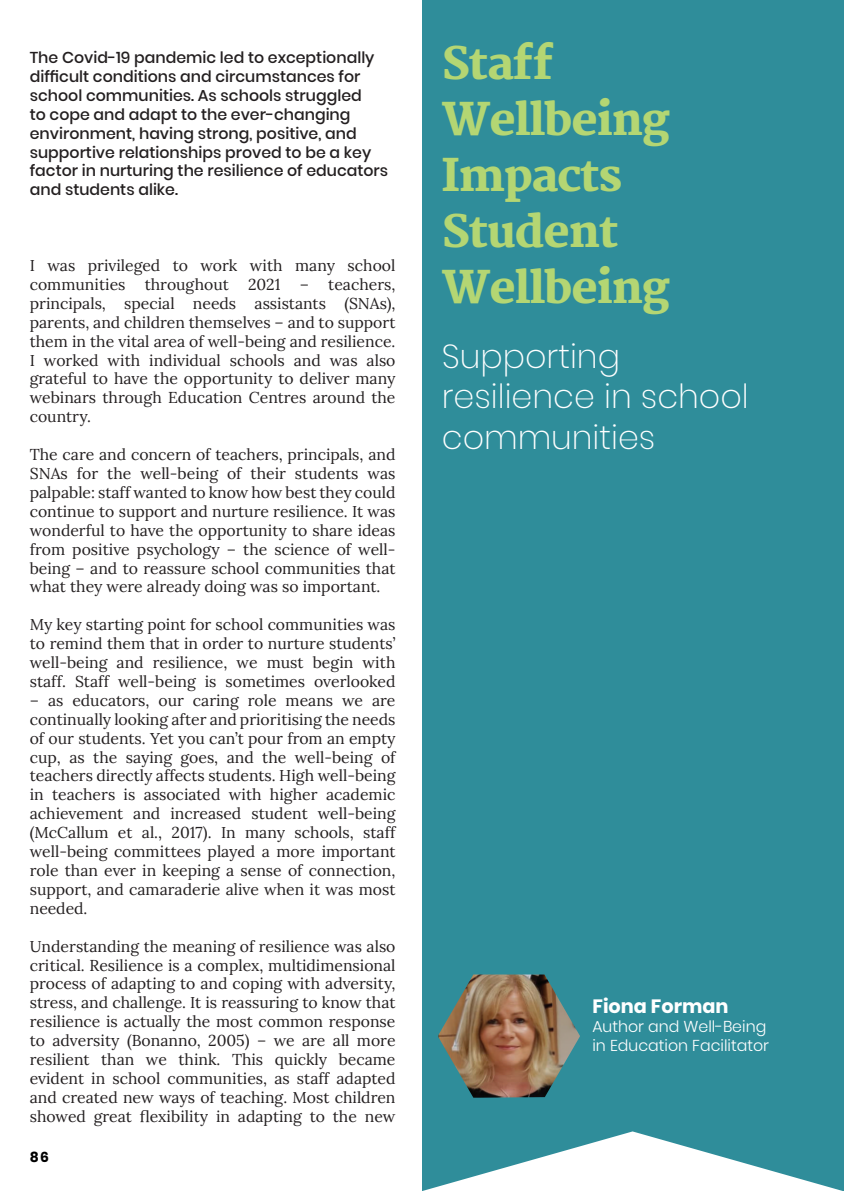
<style>
.page{position:relative;width:844px;height:1191px;background:#fff}
.page>*{position:absolute;margin:0;border:0;box-sizing:border-box;transform-origin:0 0}
.t1{font:800 43.75px/56px "Merriweather";letter-spacing:-.025em;color:#b4d673}
.t2{font:200 33.25px/40.2px "Poppins";color:#fff}
.t3{font:700 19.25px "Poppins";color:#fff}
.t4{font:15.75px/18.9px "Lora";color:#231f20;text-align:justify}
.t5{font:500 15.75px/18.9px "Poppins";color:#231f20}
.t6{font:300 15.75px/18.9px "Poppins";color:#fff}
.t7{font:700 14px "Poppins";color:#000}
</style>
<div class="page">
<div style="left:422px;top:0;width:421px;height:1191px;background:#2f8d9a"></div>
<svg style="left:423px;top:1131px;width:419px;height:60px"></svg>
<img style="left:438px;top:974px;width:142px;height:123px">
<p class="t5" style="left:30px;top:48px;width:360px">The Covid-19 pandemic led to exceptionally difficult conditions and circumstances for school communities. As schools struggled<br>to cope and adapt to the ever-changing environment, having strong, positive, and supportive relationships proved to be a key factor in nurturing the resilience of educators and students alike.</p>
<p class="t4" style="left:30px;top:255px;width:367px">I was privileged to work with many school communities throughout 2021 – teachers, principals, special needs assistants (SNAs), parents, and children themselves – and to support them in the vital area of well-being and resilience.<br>I worked with individual schools and was also grateful to have the opportunity to deliver many webinars through Education Centres around the country.</p>
<p class="t4" style="left:30px;top:444px;width:367px">The care and concern of teachers, principals, and SNAs for the well-being of their students was palpable: staff wanted to know how best they could continue to support and nurture resilience. It was wonderful to have the opportunity to share ideas from positive psychology – the science of well&shy;being – and to reassure school communities that what they were already doing was so important.</p>
<p class="t4" style="left:30px;top:614px;width:367px">My key starting point for school communities was to remind them that in order to nurture students’ well-being and resilience, we must begin with staff. Staff well-being is sometimes overlooked</p>
<p class="t4" style="left:30px;top:690px;width:367px">– as educators, our caring role means we are continually looking after and prioritising the needs of our students. Yet you can’t pour from an empty cup, as the saying goes, and the well-being of teachers directly affects students. High well-being in teachers is associated with higher academic achievement and increased student well-being (McCallum et al., 2017). In many schools, staff well-being committees played a more important role than ever in keeping a sense of connection, support, and camaraderie alive when it was most needed.</p>
<p class="t4" style="left:30px;top:935px;width:367px">Understanding the meaning of resilience was also critical. Resilience is a complex, multidimensional process of adapting to and coping with adversity, stress, and challenge. It is reassuring to know that resilience is actually the most common response to adversity (Bonanno, 2005) – we are all more resilient than we think. This quickly became evident in school communities, as staff adapted and created new ways of teaching. Most children showed great flexibility in adapting to the new</p>
<p class="t7" style="left:30px;top:1149px;width:21px">86</p>
<h1 class="t1" style="left:441px;top:37px;width:229px">Staff<br>Wellbeing<br>Impacts<br>Student<br>Wellbeing</h1>
<h2 class="t2" style="left:441px;top:336px;width:308px">Supporting resilience in school communities</h2>
<p class="t3" style="left:592px;top:995px;width:138px">Fiona Forman</p>
<p class="t6" style="left:592px;top:1017px;width:178px">Author and Well-Being in Education Facilitator</p>
</div>
